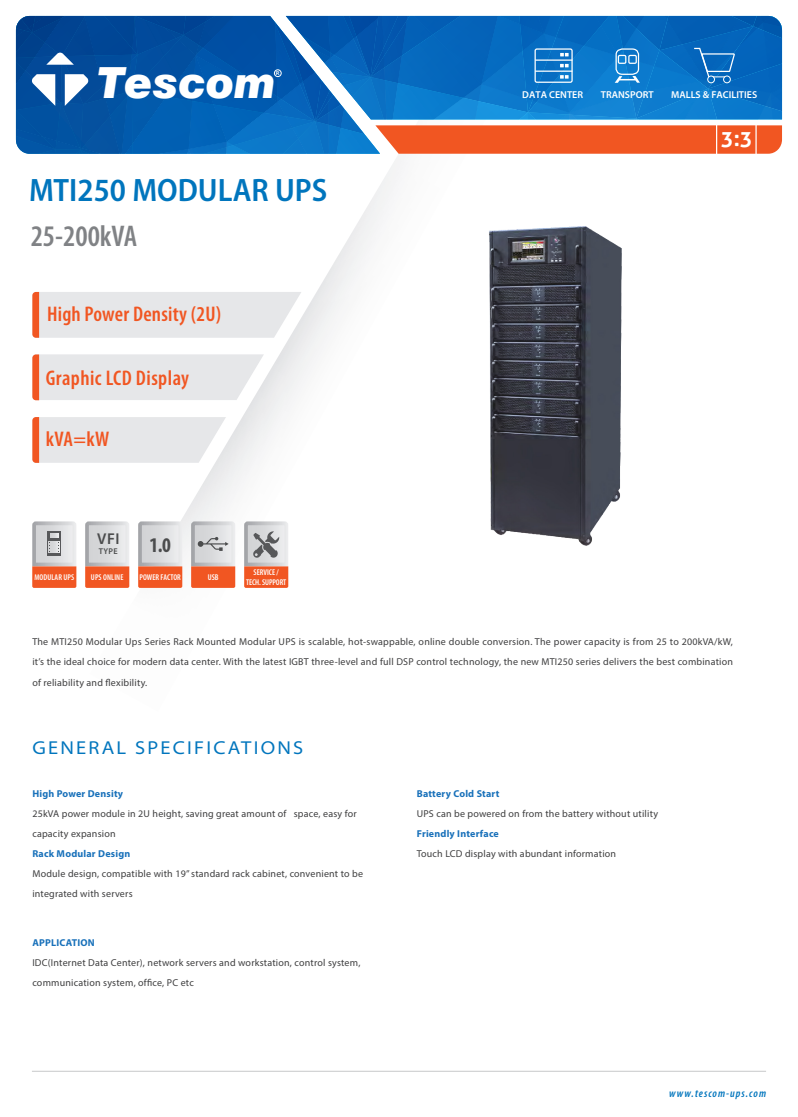
<style>
.page{position:relative;width:798px;height:1117px;background:#fff}
.page>*{position:absolute;margin:0;border:0;box-sizing:border-box;transform-origin:0 0}
.t1{font:italic 900 42.88px "Swiss 721 BT";color:#fff}
.t2{font:600 semi-condensed 32.5px "Myriad Pro";color:#0075bd}
.t3{font:600 condensed 30px "Myriad Pro";color:#808285}
.t4{font:600 condensed 21.25px "Myriad Pro";letter-spacing:.015em;color:#f15622}
.t5{font:700 21.25px "Aller";color:#fff}
.t6{font:700 condensed 21px "Myriad Pro";color:#4b4c4d}
.t7{font:semi-expanded 18.75px "Myriad Pro";letter-spacing:.12em;color:#0075bd}
.t8{font:600 15.75px "Myriad Pro";color:#4b4c4d}
.t9{font:italic 600 condensed 11.25px "Myriad Pro";letter-spacing:.09em;color:#0075bd}
.t10{font:10px/20px "Myriad Pro";letter-spacing:.02em;color:#3e3e3f;text-align:justify}
.t11{font:700 10px "Myriad Pro";letter-spacing:.02em;color:#1971ba}
.t12{font:600 10px "Myriad Pro";color:#fff}
.t13{font:600 condensed 8.38px/9.5px "Myriad Pro";color:#fff;text-align:center}
.t14{font:600 8.38px "Myriad Pro";color:#4b4c4d}
.t15{font:700 5.12px "Arial";color:#fff}
</style>
<div class="page">
<img style="left:90px;top:155px;width:312px;height:433px">
<svg style="left:32px;top:292px;width:269px;height:46px;background:#e7e4e5"></svg>
<svg style="left:32px;top:354px;width:232px;height:46px;background:#e7e3e4"></svg>
<svg style="left:32px;top:417px;width:194px;height:46px;background:#e8e3e3"></svg>
<hr style="left:32px;top:1070px;width:733px;height:1px;background:#c7c8ca">
<svg style="left:32px;top:519px;width:258px;height:68px"></svg>
<svg style="left:16px;top:16px;width:766px;height:138px;background:#2d6baa"></svg>
<hr style="left:715px;top:125px;width:2px;height:30px;background:#fff">
<hr style="left:755px;top:125px;width:1px;height:30px;background:#fff">
<img style="left:489px;top:226px;width:133px;height:320px">
<p class="t1" style="left:98px;top:56px;width:179px">Tescom</p>
<p class="t15" style="left:276px;top:70px;width:5px">R</p>
<p class="t2" style="left:29px;top:170px;width:299px">MTI250 MODULAR UPS</p>
<p class="t3" style="left:31px;top:217px;width:108px">25-200kVA</p>
<p class="t4" style="left:47px;top:301px;width:175px">High Power Density (2U)</p>
<p class="t4" style="left:46px;top:364px;width:145px">Graphic LCD Display</p>
<p class="t4" style="left:46px;top:426px;width:65px">kVA=kW</p>
<p class="t8" style="left:97px;top:529px;width:24px">VFI</p>
<p class="t14" style="left:99px;top:546px;width:20px">TYPE</p>
<p class="t13" style="left:34px;top:572px;width:41px">MODULAR UPS</p>
<p class="t13" style="left:91px;top:572px;width:34px">UPS ONLINE</p>
<p class="t6" style="left:149px;top:531px;width:23px">1.0</p>
<p class="t13" style="left:139px;top:572px;width:43px">POWER FACTOR</p>
<p class="t13" style="left:208px;top:572px;width:12px">USB</p>
<p class="t13" style="left:246px;top:567px;width:42px">SERVICE /<br>TECH. SUPPORT</p>
<p class="t12" style="left:522px;top:88px;width:62px">DATA CENTER</p>
<p class="t12" style="left:600px;top:88px;width:54px">TRANSPORT</p>
<p class="t12" style="left:670px;top:88px;width:88px">MALLS &amp; FACILITIES</p>
<p class="t5" style="left:720px;top:125px;width:33px">3:3</p>
<p class="t10" style="left:32px;top:631px;width:702px">The MTI250 Modular Ups Series Rack Mounted Modular UPS is scalable, hot-swappable, online double conversion. The power capacity is from 25 to 200kVA/kW, it’s the ideal choice for modern data center. With the latest IGBT three-level and full DSP control technology, the new MTI250 series delivers the best combination of reliability and flexibility.</p>
<p class="t7" style="left:32px;top:736px;width:272px">GENERAL SPECIFICATIONS</p>
<p class="t11" style="left:32px;top:787px;width:92px">High Power Density</p>
<p class="t10" style="left:32px;top:803px;width:326px">25kVA power module in 2U height, saving great amount of space, easy for</p>
<p class="t10" style="left:32px;top:823px;width:85px">capacity expansion</p>
<p class="t11" style="left:32px;top:847px;width:99px">Rack Modular Design</p>
<p class="t10" style="left:32px;top:863px;width:332px">Module design, compatible with 19” standard rack cabinet, convenient to be</p>
<p class="t10" style="left:32px;top:883px;width:102px">integrated with servers</p>
<p class="t11" style="left:32px;top:936px;width:64px">APPLICATION</p>
<p class="t10" style="left:32px;top:952px;width:329px">IDC(Internet Data Center), network servers and workstation, control system,</p>
<p class="t10" style="left:32px;top:972px;width:163px">communication system, office, PC etc</p>
<p class="t11" style="left:416px;top:787px;width:84px">Battery Cold Start</p>
<p class="t10" style="left:416px;top:803px;width:243px">UPS can be powered on from the battery without utility</p>
<p class="t11" style="left:416px;top:827px;width:84px">Friendly Interface</p>
<p class="t10" style="left:416px;top:843px;width:201px">Touch LCD display with abundant information</p>
<p class="t9" style="left:669px;top:1086px;width:98px">www.tescom-ups.com</p>
</div>
